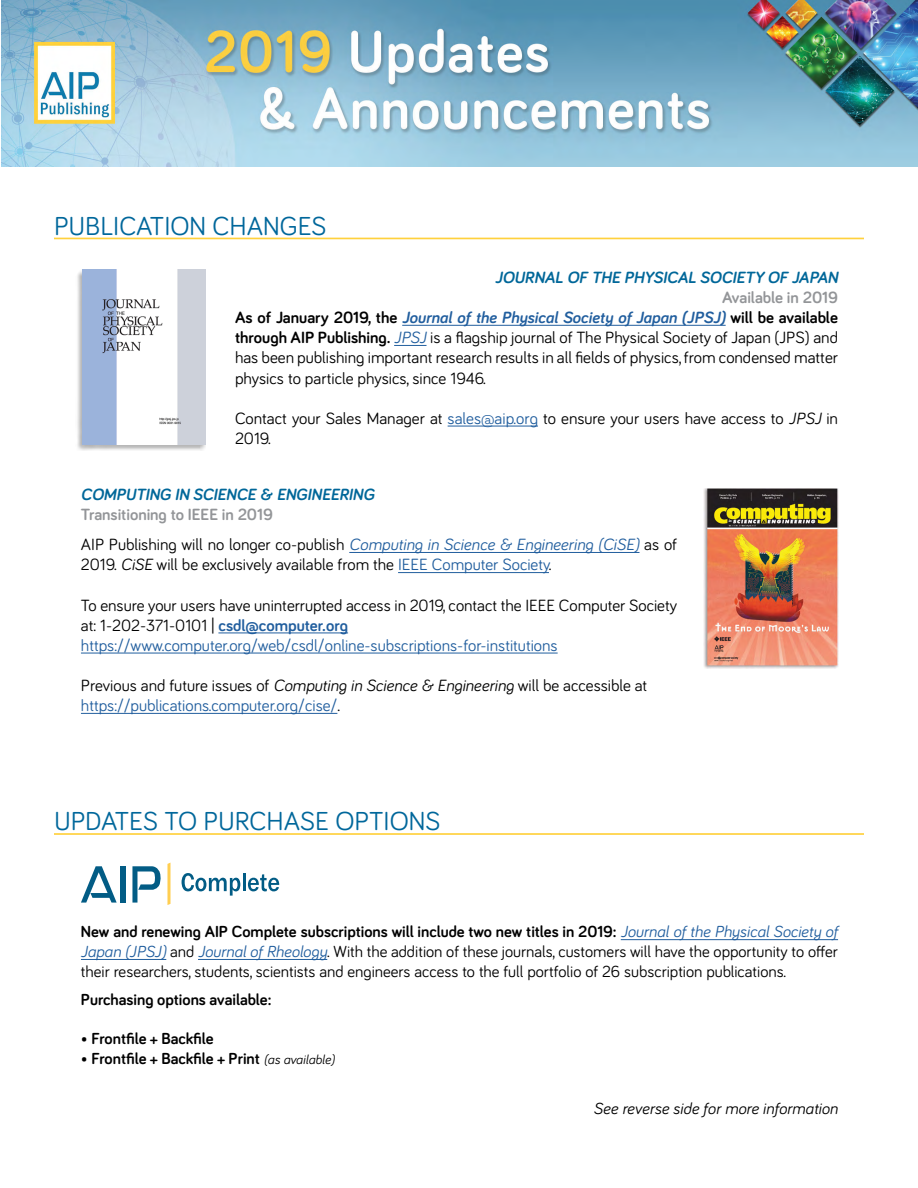
<style>
.page{position:relative;width:918px;height:1188px;background:#fff}
.page>*{position:absolute;margin:0;border:0;box-sizing:border-box;transform-origin:0 0}
.t1{font:26.85px "Bariol";color:#00679b}
.t2{font:16.8px/20.1px "Bariol";color:#000}
.t3{font:italic 700 16.8px "Bariol";color:#006799}
.t4{font:16.5px/20px "Bariol";color:#000;text-align:justify}
.t5{font:700 16.5px "Bariol";color:#000}
.t6{font:italic 16.5px "Bariol";color:#000}
.s1{font-weight:700;color:#939598}
.s2{font-weight:700}
.s3{font-weight:700;font-style:italic;color:#215e9e}
.s4{font-style:italic;color:#215e9e}
.s5{color:#215e9e}
.s6{font-style:italic}
.s7{font-weight:700;color:#215e9e}
.s8{font-weight:400;font-style:italic;font-size:13.35px}
</style>
<div class="page">
<div style="left:75px;top:269px;width:131px;height:182px;background:#000;opacity:.3"></div>
<img style="left:82px;top:270px;width:124px;height:174px">
<img style="left:703px;top:488px;width:135px;height:181px">
<hr style="left:54px;top:238px;width:810px;height:1px;background:#ffd13d">
<hr style="left:54px;top:833px;width:810px;height:2px;background:#ffd13d">
<hr style="left:402px;top:325px;width:324px;height:1px;background:#215e9e">
<hr style="left:394px;top:345px;width:33px;height:1px;background:#215e9e">
<hr style="left:448px;top:426px;width:90px;height:1px;background:#215e9e">
<hr style="left:349px;top:552px;width:291px;height:1px;background:#215e9e">
<hr style="left:398px;top:572px;width:151px;height:1px;background:#215e9e">
<hr style="left:218px;top:633px;width:130px;height:1px;background:#215e9e">
<hr style="left:81px;top:653px;width:477px;height:1px;background:#215e9e">
<hr style="left:81px;top:713px;width:256px;height:1px;background:#215e9e">
<hr style="left:621px;top:939px;width:217px;height:1px;background:#215e9e">
<hr style="left:81px;top:959px;width:85px;height:1px;background:#215e9e">
<hr style="left:198px;top:959px;width:129px;height:1px;background:#215e9e">
<svg style="left:182px;top:873px;width:97px;height:23px"></svg>
<svg style="left:81px;top:866px;width:36px;height:37px"></svg>
<div style="left:120px;top:866px;width:5px;height:37px;background:#025c85"></div>
<svg style="left:132px;top:863px;width:39px;height:42px"></svg>
<img style="left:2px;top:0;width:916px;height:166px">
<h1 class="t1" style="left:54px;top:207px;width:274px">PUBLICATION CHANGES</h1>
<p class="t3" style="left:495px;top:266px;width:344px">JOURNAL OF THE PHYSICAL SOCIETY OF JAPAN</p>
<p class="t2" style="left:235px;top:286px;width:605px;text-align:justify;text-indent:487px"><span class="s1">Available in 2019<br></span><span class="s2">As of January 2019, the</span> <span class="s3">Journal of the Physical Society of Japan (JPSJ)</span> <span class="s2">will be available through AIP Publishing.</span> <span class="s4">JPSJ</span> is a flagship journal of The Physical Society of Japan (JPS) and has been publishing important research results in all fields of physics, from condensed matter physics to particle physics, since 1946.</p>
<p class="t2" style="left:235px;top:407px;width:605px">Contact your Sales Manager at <span class="s5">sales@aip.org</span> to ensure your users have access to <span class="s6">JPSJ</span> in<br>2019.</p>
<p class="t3" style="left:81px;top:483px;width:295px">COMPUTING IN SCIENCE &amp; ENGINEERING</p>
<p class="t2" style="left:81px;top:499px;width:598px;line-height:30.2px"><span class="s1">Transitioning to IEEE in 2019<br></span>AIP Publishing will no longer co-publish <span class="s4">Computing in Science &amp; Engineering (CiSE)</span> as of</p>
<p class="t2" style="left:81px;top:554px;width:472px">2019. <span class="s6">CiSE</span> will be exclusively available from the <span class="s5">IEEE Computer Society</span>.</p>
<p class="t2" style="left:81px;top:594px;width:598px">To ensure your users have uninterrupted access in 2019, contact the IEEE Computer Society at: 1-202-371-0101 | <span class="s7">csdl@computer.org </span><span class="s5">https://www.computer.org/web/csdl/online-subscriptions-for-institutions</span></p>
<p class="t2" style="left:81px;top:675px;width:568px">Previous and future issues of <span class="s6">Computing in Science &amp; Engineering</span> will be accessible at <span class="s5">https://publications.computer.org/cise/</span>.</p>
<h1 class="t1" style="left:54px;top:803px;width:388px">UPDATES TO PURCHASE OPTIONS</h1>
<p class="t4" style="left:81px;top:921px;width:759px"><span class="s2">New and renewing AIP Complete subscriptions will include two new titles in 2019:</span> <span class="s4">Journal of the Physical Society of Japan (JPSJ)</span> and <span class="s4">Journal of Rheology</span>. With the addition of these journals, customers will have the opportunity to offer their researchers, students, scientists and engineers access to the full portfolio of 26 subscription publications.</p>
<p class="t5" style="left:81px;top:988px;width:192px">Purchasing options available:</p>
<p class="t5" style="left:81px;top:1027px;width:134px">• Frontfile + Backfile</p>
<p class="t5" style="left:81px;top:1048px;width:255px">• Frontfile + Backfile + Print <span class="s8">(as available)</span></p>
<p class="t6" style="left:594px;top:1097px;width:246px">See reverse side for more information</p>
</div>
